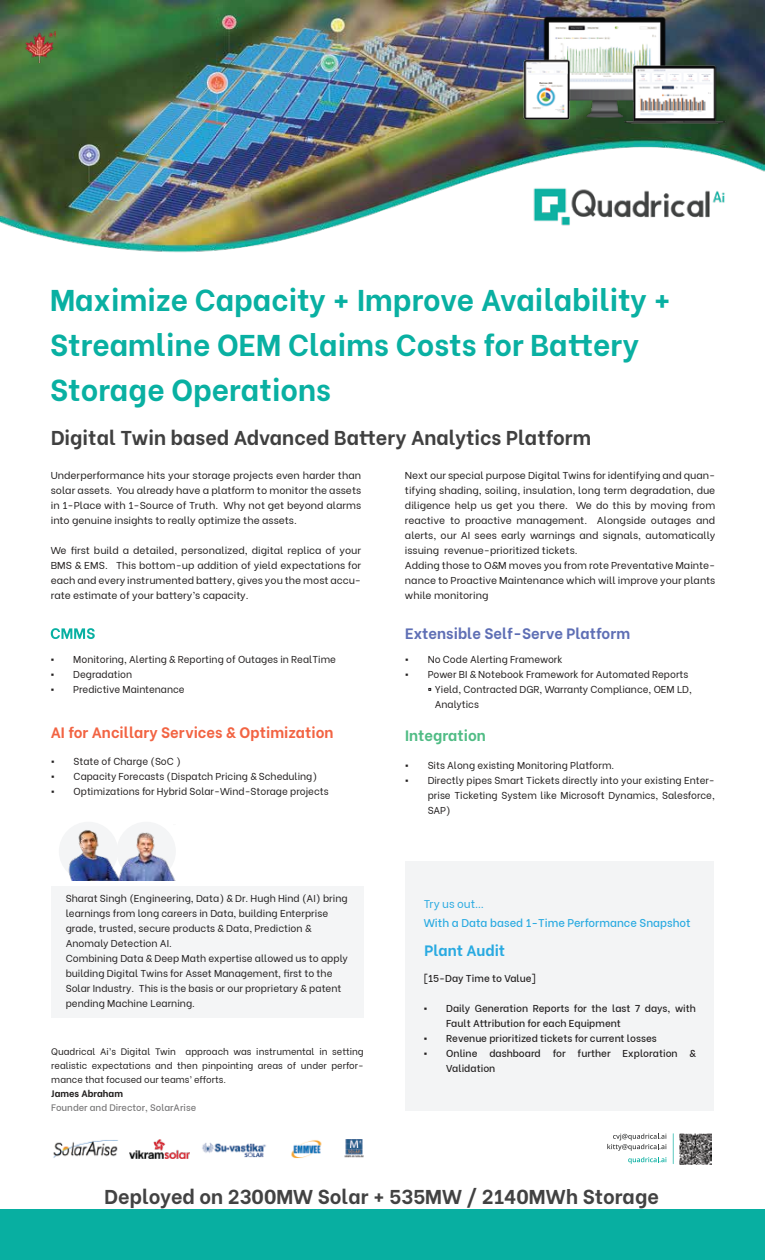
<style>
.page{position:relative;width:765px;height:1260px;background:#fff}
.page>*{position:absolute;margin:0;border:0;box-sizing:border-box;transform-origin:0 0}
.t1{font:700 30px/45px "Be Vietnam";color:#09b0a2}
.t2{font:700 20px "Be Vietnam";color:#404040}
.t3{font:700 20px "Be Vietnam";color:#424242}
.t4{font:700 15px "Be Vietnam";color:#f26443}
.t5{font:700 15px "Be Vietnam";color:#5f6fb5}
.t6{font:700 15px "Be Vietnam";color:#50bc85}
.t7{font:700 15px "Be Vietnam";color:#29aae1}
.t8{font:500 11.25px "Be Vietnam";color:#29aae1}
.t9{font:11.25px "Be Vietnam";color:#29aae1}
.t10{font:10px/15px "Be Vietnam";color:#221f1f;text-align:justify}
.t11{font:500 10px/15px "Be Vietnam";color:#221f1f}
.t12{font:9.38px/14.1px "Be Vietnam";color:#221f1f;text-align:justify}
.t13{font:500 9.38px "Be Vietnam";color:#787778}
.t14{font:700 9.38px "Be Vietnam";color:#221f1f}
.s1{font-family:"Times New Roman"}
.s2{font-family:"Times New Roman";font-weight:400}
</style>
<div class="page">
<svg style="left:51px;top:628px;width:44px;height:11px"></svg>
<div style="left:51px;top:886px;width:313px;height:132px;background:#f4f5f6"></div>
<div style="left:59px;top:822px;width:59px;height:59px;background:#f4f5f6;border-radius:50%"></div>
<img style="left:68px;top:830px;width:49px;height:51px">
<img style="left:117px;top:824px;width:59px;height:57px">
<img style="left:0;top:0;width:765px;height:253px">
<img style="left:520px;top:12px;width:208px;height:115px">
<div style="left:406px;top:861px;width:308px;height:249px;background:#f3f4f5"></div>
<div style="left:0;top:1210px;width:765px;height:50px;background:#08afa1"></div>
<img style="left:25px;top:32px;width:30px;height:31px">
<img style="left:53px;top:1140px;width:65px;height:18px">
<img style="left:129px;top:1139px;width:61px;height:19px">
<img style="left:202px;top:1142px;width:64px;height:16px">
<img style="left:291px;top:1140px;width:31px;height:18px">
<img style="left:344px;top:1139px;width:20px;height:19px">
<hr style="left:673px;top:1133px;width:1px;height:31px;background:#08afa1">
<svg style="left:607px;top:1134px;width:59px;height:17px"></svg>
<svg style="left:628px;top:1157px;width:38px;height:7px"></svg>
<img style="left:680px;top:1133px;width:31px;height:31px">
<h1 class="t1" style="left:50px;top:275px;width:623px">Maximize Capacity + Improve Availability +<br>Streamline OEM Claims Costs for Battery<br>Storage Operations</h1>
<h2 class="t2" style="left:51px;top:421px;width:542px">Digital Twin based Advanced Battery Analytics Platform</h2>
<p class="t10" style="left:51px;top:467px;width:312px">Underperformance hits your storage projects even harder than solar assets. You already have a platform to monitor the assets in 1-Place with 1-Source of Truth. Why not get beyond alarms into genuine insights to really optimize the assets.</p>
<p class="t10" style="left:51px;top:542px;width:312px">We first build a detailed, personalized, digital replica of your BMS &amp; EMS. This bottom-up addition of yield expectations for each and every instrumented battery, gives you the most accu&shy;rate estimate of your battery’s capacity.</p>
<p class="t10" style="left:405px;top:467px;width:312px;text-align:left">Next our special purpose Digital Twins for identifying and quan&shy;tifying shading, soiling, insulation, long term degradation, due diligence help us get you there. We do this by moving from reactive to proactive management. Alongside outages and alerts, our AI sees early warnings and signals, automatically issuing revenue-prioritized tickets.<br>Adding those to O&amp;M moves you from rote Preventative Mainte&shy;nance to Proactive Maintenance which will improve your plants while monitoring</p>
<p class="t10" style="left:51px;top:651px;width:287px"><span class="s1">▪</span> Monitoring, Alerting &amp; Reporting of Outages in RealTime</p>
<p class="t10" style="left:51px;top:666px;width:83px"><span class="s1">▪</span> Degradation</p>
<p class="t10" style="left:51px;top:681px;width:135px"><span class="s1">▪</span> Predictive Maintenance</p>
<h3 class="t4" style="left:51px;top:720px;width:284px">AI for Ancillary Services &amp; Optimization</h3>
<p class="t10" style="left:51px;top:753px;width:131px"><span class="s1">▪</span> State of Charge (SoC )</p>
<p class="t10" style="left:51px;top:768px;width:268px"><span class="s1">▪</span> Capacity Forecasts (Dispatch Pricing &amp; Scheduling)</p>
<p class="t10" style="left:51px;top:783px;width:279px"><span class="s1">▪</span> Optimizations for Hybrid Solar-Wind-Storage projects</p>
<p class="t10" style="left:66px;top:890px;width:284px;text-align:left">Sharat Singh (Engineering, Data) &amp; Dr. Hugh Hind (AI) bring learnings from long careers in Data, building Enterprise grade, trusted, secure products &amp; Data, Prediction &amp; Anomaly Detection AI.<br>Combining Data &amp; Deep Math expertise allowed us to apply building Digital Twins for Asset Management, first to the Solar Industry. This is the basis or our proprietary &amp; patent pending Machine Learning.</p>
<p class="t12" style="left:51px;top:1043px;width:314px">Quadrical Ai’s Digital Twin approach was instrumental in setting realistic expectations and then pinpointing areas of under perfor&shy;mance that focused our teams’ efforts.</p>
<p class="t14" style="left:51px;top:1086px;width:73px">James Abraham</p>
<p class="t13" style="left:51px;top:1100px;width:146px">Founder and Director, SolarArise</p>
<h3 class="t5" style="left:405px;top:621px;width:227px">Extensible Self-Serve Platform</h3>
<p class="t10" style="left:405px;top:651px;width:159px"><span class="s1">▪</span> No Code Alerting Framework</p>
<p class="t10" style="left:435px;top:666px;width:259px;text-align:left;text-indent:-30px"><span class="s1">▪</span> Power BI &amp; Notebook Framework for Automated Reports<br>Yield, Contracted DGR, Warranty Compliance, OEM LD,<br>Analytics</p>
<h3 class="t6" style="left:405px;top:723px;width:82px">Integration</h3>
<p class="t10" style="left:405px;top:757px;width:211px"><span class="s1">▪</span> Sits Along existing Monitoring Platform.</p>
<p class="t10" style="left:428px;top:772px;width:289px;text-indent:-22px"><span class="s1">▪</span> Directly pipes Smart Tickets directly into your existing Enter&shy;prise Ticketing System like Microsoft Dynamics, Salesforce, SAP)</p>
<p class="t9" style="left:424px;top:895px;width:62px">Try us out…</p>
<p class="t8" style="left:424px;top:914px;width:269px">With a Data based 1-Time Performance Snapshot</p>
<h3 class="t7" style="left:425px;top:938px;width:82px">Plant Audit</h3>
<p class="t11" style="left:424px;top:969px;width:114px">[15-Day Time to Value]</p>
<p class="t11" style="left:446px;top:999px;width:251px;text-indent:-22px"><span class="s2">▪</span> Daily Generation Reports for the last 7 days, with<br>Fault Attribution for each Equipment</p>
<p class="t11" style="left:424px;top:1029px;width:235px"><span class="s2">▪</span> Revenue prioritized tickets for current losses</p>
<p class="t11" style="left:446px;top:1044px;width:251px;text-indent:-22px"><span class="s2">▪</span> Online dashboard for further Exploration &amp;<br>Validation</p>
<h2 class="t3" style="left:105px;top:1180px;width:556px">Deployed on 2300MW Solar + 535MW / 2140MWh Storage</h2>
</div>
